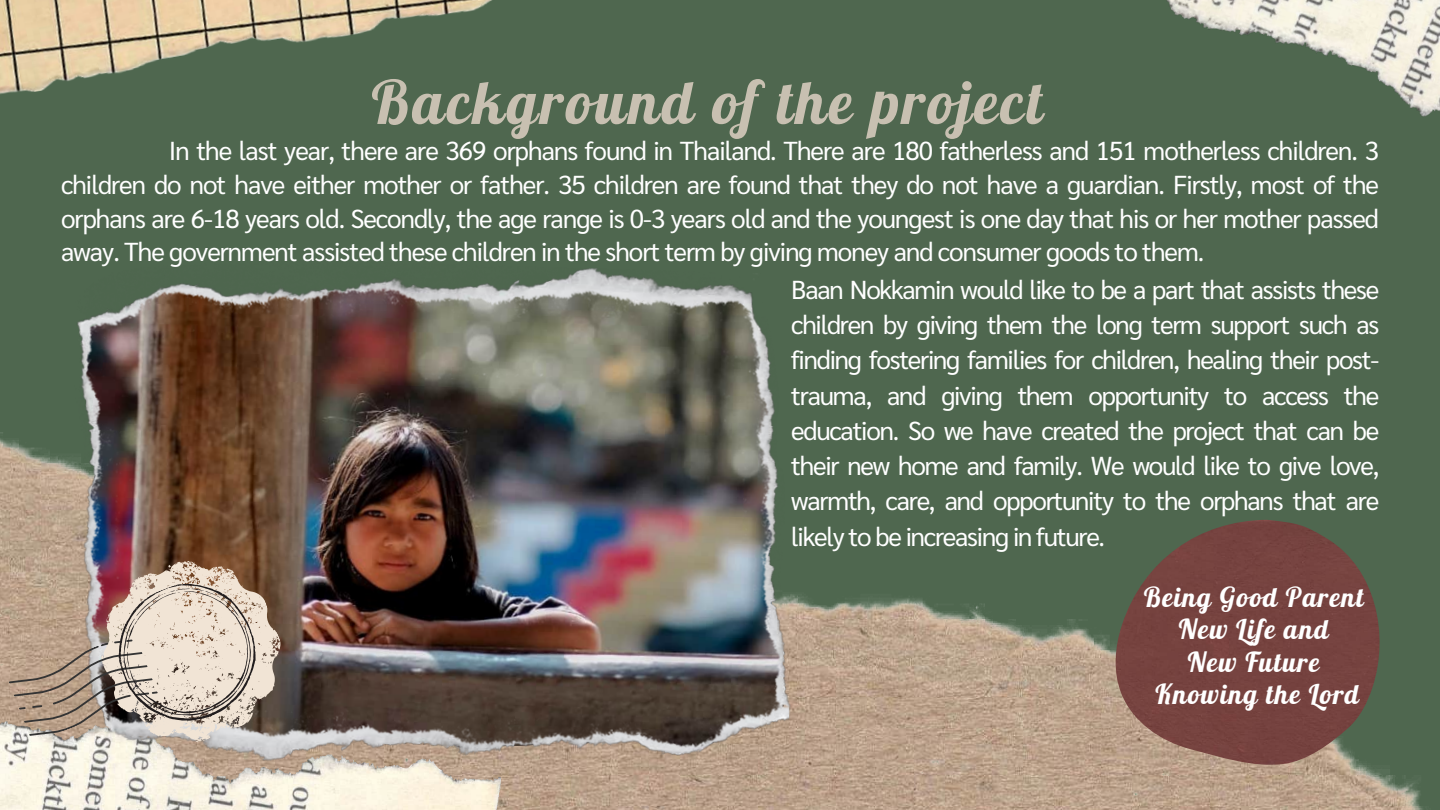
<style>
.page{position:relative;width:1440px;height:810px;background:#4f674f}
.page>*{position:absolute;margin:0;border:0;box-sizing:border-box;transform-origin:0 0}
.t1{font:60px "Pattaya";letter-spacing:.05em;color:#c8c0b1}
.t2{font:27px "Pattaya";letter-spacing:.05em;color:#fff}
.t3{font:26px/35.2px "Sarabun";letter-spacing:-.04em;color:#fff;text-align:justify}
</style>
<div class="page">
<img style="left:0;top:432px;width:1423px;height:378px">
<img style="left:0;top:648px;width:501px;height:162px">
<img style="left:61px;top:268px;width:744px;height:511px">
<img style="left:1113px;top:520px;width:270px;height:247px">
<img style="left:1167px;top:0;width:273px;height:117px">
<img style="left:77px;top:537px;width:227px;height:228px">
<svg style="left:8px;top:565px;width:267px;height:178px;background:#c0ad9f"></svg>
<img style="left:0;top:0;width:492px;height:94px">
<p class="t1" style="left:371px;top:63px;width:673px">Background of the project</p>
<p class="t3" style="left:61px;top:132px;width:1319px;line-height:33.8px;text-indent:108px">In the last year, there are 369 orphans found in Thailand. There are 180 fatherless and 151 motherless children. 3 children do not have either mother or father. 35 children are found that they do not have a guardian. Firstly, most of the orphans are 6-18 years old. Secondly, the age range is 0-3 years old and the youngest is one day that his or her mother passed away. The government assisted these children in the short term by giving money and consumer goods to them.</p>
<p class="t3" style="left:791px;top:270px;width:590px">Baan Nokkamin would like to be a part that assists these children by giving them the long term support such as finding fostering families for children, healing their post&shy;trauma, and giving them opportunity to access the education. So we have created the project that can be their new home and family. We would like to give love, warmth, care, and opportunity to the orphans that are likely to be increasing in future.</p>
<p class="t2" style="left:1144px;top:580px;width:222px">Being Good Parent</p>
<p class="t2" style="left:1179px;top:612px;width:151px">New Life and</p>
<p class="t2" style="left:1188px;top:644px;width:133px">New Future</p>
<p class="t2" style="left:1155px;top:677px;width:205px">Knowing the Lord</p>
</div>
